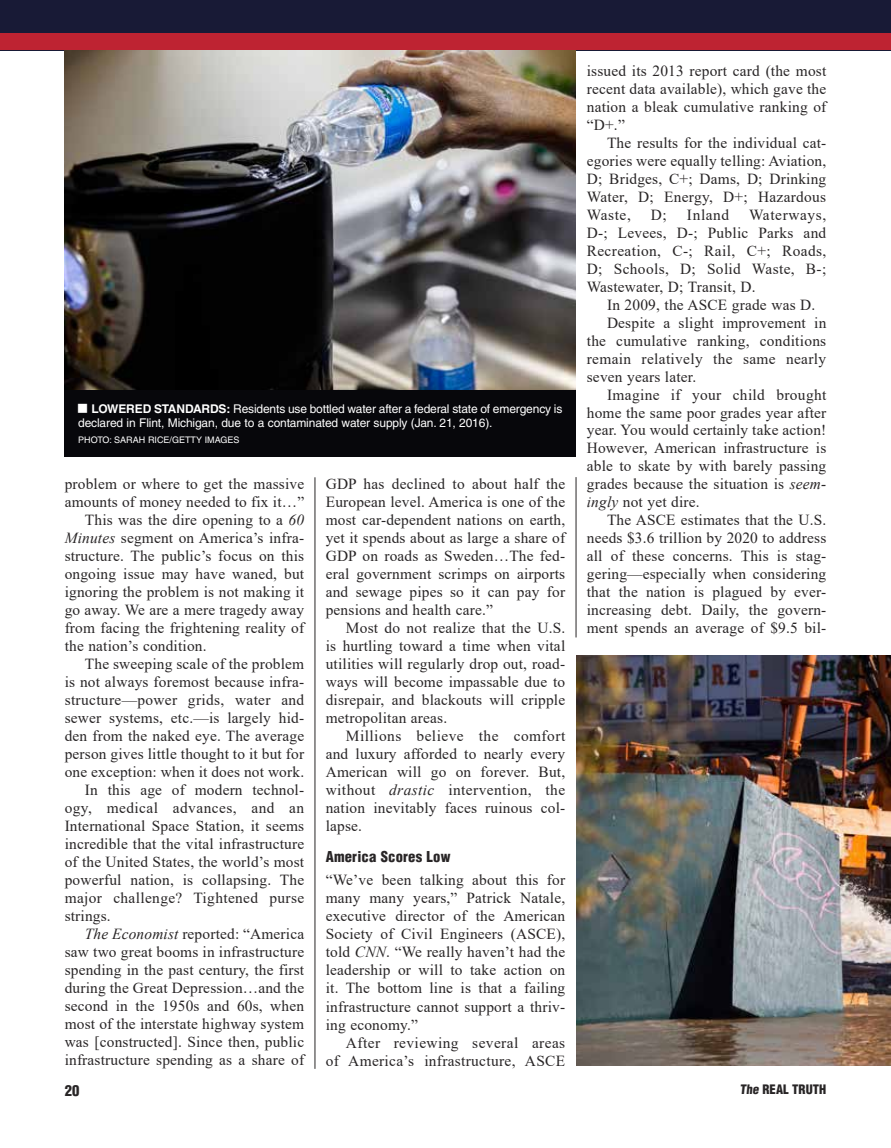
<style>
.page{position:relative;width:891px;height:1148px;background:#fff}
.page>*{position:absolute;margin:0;border:0;box-sizing:border-box;transform-origin:0 0}
.t1{font:15.3px/18px "Times New Roman";letter-spacing:.01em;color:#282526;text-align:justify}
.t2{font:15.3px "Times New Roman";letter-spacing:.03em;color:#282526}
.t3{font:900 condensed 14.7px "Helvetica";letter-spacing:.01em;color:#282526}
.t4{font:900 condensed 12.75px "Helvetica";color:#282526}
.t5{font:12px/13.5px "Helvetica";letter-spacing:-.01em;color:#fff}
.t6{font:9px "Helvetica";color:#fff}
.s1{font-weight:700}
.s2{font-style:italic}
</style>
<div class="page">
<div style="left:0;top:0;width:891px;height:50px;background:#181a36"></div>
<div style="left:0;top:34px;width:891px;height:16px;background:#be2332"></div>
<img style="left:576px;top:655px;width:315px;height:410px">
<hr style="left:315px;top:477px;width:1px;height:591px;background:#282526">
<img style="left:65px;top:50px;width:511px;height:340px">
<hr style="left:576px;top:477px;width:1px;height:160px;background:#282526">
<div style="left:65px;top:390px;width:511px;height:67px;background:#07070b"></div>
<p class="t5" style="left:78px;top:402px;width:486px;text-indent:13px"><span class="s1">LOWERED STANDARDS:</span> Residents use bottled water after a federal state of emergency is declared in Flint, Michigan, due to a contaminated water supply (Jan. 21, 2016).</p>
<p class="t6" style="left:78px;top:435px;width:163px">PHOTO: SARAH RICE/GETTY IMAGES</p>
<p class="t1" style="left:65px;top:474px;width:241px">problem or where to get the massive</p>
<p class="t1" style="left:65px;top:492px;width:241px">amounts of money needed to fix it…”</p>
<p class="t1" style="left:85px;top:510px;width:221px">This was the dire opening to a <span class="s2">60</span></p>
<p class="t1" style="left:65px;top:528px;width:241px"><span class="s2">Minutes</span> segment on America’s infra-</p>
<p class="t1" style="left:65px;top:546px;width:241px">structure. The public’s focus on this</p>
<p class="t1" style="left:65px;top:564px;width:241px">ongoing issue may have waned, but</p>
<p class="t1" style="left:65px;top:582px;width:241px">ignoring the problem is not making it</p>
<p class="t1" style="left:65px;top:600px;width:241px">go away. We are a mere tragedy away</p>
<p class="t1" style="left:65px;top:618px;width:241px">from facing the frightening reality of</p>
<p class="t1" style="left:65px;top:636px;width:143px">the nation’s condition.</p>
<p class="t1" style="left:85px;top:654px;width:221px">The sweeping scale of the problem</p>
<p class="t1" style="left:65px;top:672px;width:241px">is not always foremost because infra-</p>
<p class="t1" style="left:65px;top:690px;width:241px">structure—power grids, water and</p>
<p class="t1" style="left:65px;top:708px;width:241px">sewer systems, etc.—is largely hid-</p>
<p class="t1" style="left:65px;top:726px;width:241px">den from the naked eye. The average</p>
<p class="t1" style="left:65px;top:744px;width:241px">person gives little thought to it but for</p>
<p class="t1" style="left:65px;top:762px;width:241px">one exception: when it does not work.</p>
<p class="t1" style="left:85px;top:780px;width:221px">In this age of modern technol-</p>
<p class="t2" style="left:65px;top:797px;width:241px">ogy, medical advances, and an</p>
<p class="t1" style="left:65px;top:816px;width:241px">International Space Station, it seems</p>
<p class="t1" style="left:65px;top:834px;width:241px">incredible that the vital infrastructure</p>
<p class="t1" style="left:65px;top:852px;width:241px">of the United States, the world’s most</p>
<p class="t1" style="left:65px;top:870px;width:241px">powerful nation, is collapsing. The</p>
<p class="t1" style="left:65px;top:888px;width:241px">major challenge? Tightened purse</p>
<p class="t1" style="left:65px;top:906px;width:48px">strings.</p>
<p class="t1" style="left:85px;top:924px;width:221px"><span class="s2">The Economist</span> reported: “America</p>
<p class="t1" style="left:65px;top:942px;width:241px">saw two great booms in infrastructure</p>
<p class="t1" style="left:65px;top:960px;width:241px">spending in the past century, the first</p>
<p class="t1" style="left:65px;top:978px;width:241px">during the Great Depression…and the</p>
<p class="t1" style="left:65px;top:996px;width:241px">second in the 1950s and 60s, when</p>
<p class="t1" style="left:65px;top:1014px;width:241px">most of the interstate highway system</p>
<p class="t1" style="left:65px;top:1032px;width:241px">was [constructed]. Since then, public</p>
<p class="t1" style="left:65px;top:1050px;width:241px">infrastructure spending as a share of</p>
<p class="t1" style="left:326px;top:474px;width:241px">GDP has declined to about half the European level. America is one of the most car-dependent nations on earth, yet it spends about as large a share of GDP on roads as Sweden…The fed&shy;eral government scrimps on airports and sewage pipes so it can pay for pensions and health care.”</p>
<p class="t1" style="left:326px;top:618px;width:241px;text-indent:20px">Most do not realize that the U.S. is hurtling toward a time when vital utilities will regularly drop out, road&shy;ways will become impassable due to disrepair, and blackouts will cripple metropolitan areas.</p>
<p class="t1" style="left:326px;top:726px;width:241px;text-indent:20px">Millions believe the comfort and luxury afforded to nearly every American will go on forever. But, without <span class="s2">drastic</span> intervention, the nation inevitably faces ruinous col&shy;lapse.</p>
<p class="t3" style="left:326px;top:846px;width:126px">America Scores Low</p>
<p class="t1" style="left:326px;top:870px;width:241px">“We’ve been talking about this for many many years,” Patrick Natale, executive director of the American Society of Civil Engineers (ASCE), told <span class="s2">CNN</span>. “We really haven’t had the leadership or will to take action on it. The bottom line is that a failing infrastructure cannot support a thriv&shy;ing economy.”</p>
<p class="t1" style="left:326px;top:1032px;width:241px;text-align:right">After reviewing several areas<br>of America’s infrastructure, ASCE</p>
<p class="t1" style="left:587px;top:61px;width:241px">issued its 2013 report card (the most recent data available), which gave the nation a bleak cumulative ranking of “D+.”</p>
<p class="t1" style="left:587px;top:133px;width:241px;text-indent:20px">The results for the individual cat&shy;egories were equally telling: Aviation, D; Bridges, C+; Dams, D; Drinking Water, D; Energy, D+; Hazardous Waste,</p>
<p class="t1" style="left:651px;top:205px;width:17px">D;</p>
<p class="t1" style="left:687px;top:205px;width:44px">Inland</p>
<p class="t1" style="left:587px;top:205px;width:241px;text-indent:162px">Waterways, D-; Levees, D-; Public Parks and Recreation, C-; Rail, C+; Roads, D; Schools, D; Solid Waste, B-; Wastewater, D; Transit, D.</p>
<p class="t1" style="left:607px;top:295px;width:210px">In 2009, the ASCE grade was D.</p>
<p class="t1" style="left:607px;top:313px;width:221px">Despite a slight improvement in</p>
<p class="t1" style="left:587px;top:331px;width:241px">the cumulative ranking, conditions</p>
<p class="t1" style="left:587px;top:349px;width:241px">remain relatively the same nearly</p>
<p class="t1" style="left:587px;top:367px;width:111px">seven years later.</p>
<p class="t1" style="left:607px;top:385px;width:221px">Imagine if your child brought</p>
<p class="t1" style="left:587px;top:403px;width:241px">home the same poor grades year after</p>
<p class="t1" style="left:587px;top:421px;width:241px">year. You would certainly take action!</p>
<p class="t1" style="left:587px;top:439px;width:241px">However, American infrastructure is</p>
<p class="t1" style="left:587px;top:457px;width:241px">able to skate by with barely passing</p>
<p class="t1" style="left:587px;top:475px;width:241px">grades because the situation is <span class="s2">seem-</span></p>
<p class="t1" style="left:587px;top:493px;width:114px"><span class="s2">ingly</span> not yet dire.</p>
<p class="t1" style="left:607px;top:511px;width:221px">The ASCE estimates that the U.S.</p>
<p class="t1" style="left:587px;top:529px;width:241px">needs $3.6 trillion by 2020 to address</p>
<p class="t1" style="left:587px;top:547px;width:241px">all of these concerns. This is stag-</p>
<p class="t1" style="left:587px;top:564px;width:241px">gering—especially when considering</p>
<p class="t1" style="left:587px;top:582px;width:241px">that the nation is plagued by ever-</p>
<p class="t1" style="left:587px;top:600px;width:241px">increasing debt. Daily, the govern-</p>
<p class="t1" style="left:587px;top:618px;width:241px">ment spends an average of $9.5 bil-</p>
<p class="t3" style="left:65px;top:1080px;width:16px">20</p>
<p class="t4" style="left:740px;top:1081px;width:88px">The REAL TRUTH</p>
</div>
